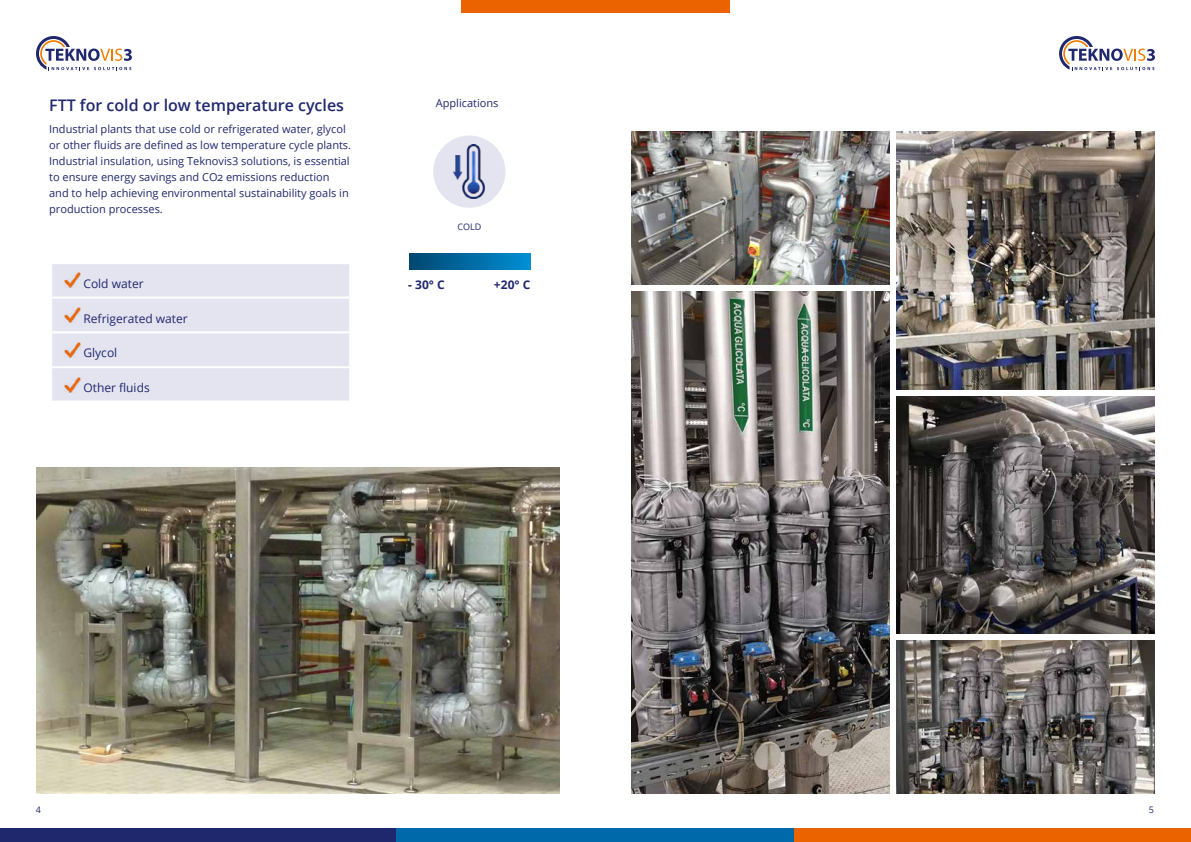
<style>
.page{position:relative;width:1191px;height:842px;background:#fff}
.page>*{position:absolute;margin:0;border:0;box-sizing:border-box;transform-origin:0 0}
.t1{font:600 16px "Open Sans";color:#20286d}
.t2{font:12px "Open Sans";color:#20286d}
.t3{font:700 12px "Open Sans";color:#20286d}
.t4{font:11px/16px "Open Sans";color:#20286d}
.t5{font:9px "Open Sans";color:#20286d}
</style>
<div class="page">
<div style="left:0;top:828px;width:397px;height:14px;background:#20286d"></div>
<div style="left:396px;top:828px;width:221px;height:14px;background:#0069a9"></div>
<div style="left:568px;top:828px;width:226px;height:14px;background:#0069a9"></div>
<div style="left:794px;top:828px;width:397px;height:14px;background:#eb6200"></div>
<div style="left:461px;top:0;width:90px;height:13px;background:#eb6200"></div>
<div style="left:550px;top:0;width:50px;height:13px;background:#eb6200"></div>
<div style="left:589px;top:0;width:51px;height:13px;background:#eb6200"></div>
<div style="left:640px;top:0;width:90px;height:13px;background:#eb6200"></div>
<svg style="left:36px;top:36px;width:96px;height:34px"></svg>
<svg style="left:1059px;top:36px;width:96px;height:34px"></svg>
<img style="left:631px;top:292px;width:258px;height:502px">
<img style="left:631px;top:132px;width:258px;height:153px">
<img style="left:897px;top:641px;width:258px;height:153px">
<img style="left:36px;top:468px;width:523px;height:326px">
<img style="left:897px;top:132px;width:258px;height:258px">
<img style="left:897px;top:397px;width:258px;height:237px">
<div style="left:52px;top:264px;width:297px;height:137px;background:#e4e3f0"></div>
<hr style="left:52px;top:297px;width:299px;height:2px;background:#fff">
<hr style="left:52px;top:331px;width:299px;height:2px;background:#fff">
<hr style="left:52px;top:366px;width:299px;height:2px;background:#fff">
<img style="left:65px;top:273px;width:15px;height:15px">
<img style="left:65px;top:307px;width:15px;height:16px">
<img style="left:65px;top:342px;width:15px;height:15px">
<img style="left:65px;top:377px;width:15px;height:15px">
<div style="left:432px;top:135px;width:74px;height:74px;background:#e4e3f0;border-radius:50%"></div>
<div style="left:431px;top:134px;width:76px;height:76px;border:2px solid #fff;border-radius:50%"></div>
<img style="left:454px;top:144px;width:31px;height:54px">
<div style="left:409px;top:253px;width:121px;height:16px;background:linear-gradient(to right,#00476f,#008ed5)"></div>
<h1 class="t1" style="left:49px;top:94px;width:296px">FTT for cold or low temperature cycles</h1>
<p class="t4" style="left:49px;top:120px;width:303px">Industrial plants that use cold or refrigerated water, glycol or other fluids are defined as low temperature cycle plants.<br>Industrial insulation, using Teknovis3 solutions, is essential to ensure energy savings and CO2 emissions reduction and to help achieving environmental sustainability goals in production processes.</p>
<p class="t2" style="left:83px;top:275px;width:62px">Cold water</p>
<p class="t2" style="left:83px;top:310px;width:106px">Refrigerated water</p>
<p class="t2" style="left:83px;top:345px;width:35px">Glycol</p>
<p class="t2" style="left:83px;top:380px;width:68px">Other fluids</p>
<p class="t4" style="left:436px;top:95px;width:64px">Applications</p>
<p class="t5" style="left:457px;top:221px;width:25px">COLD</p>
<p class="t3" style="left:408px;top:276px;width:38px">- 30° C</p>
<p class="t3" style="left:494px;top:276px;width:38px">+20° C</p>
<p class="t5" style="left:36px;top:804px;width:7px">4</p>
<p class="t5" style="left:1148px;top:804px;width:7px">5</p>
</div>
